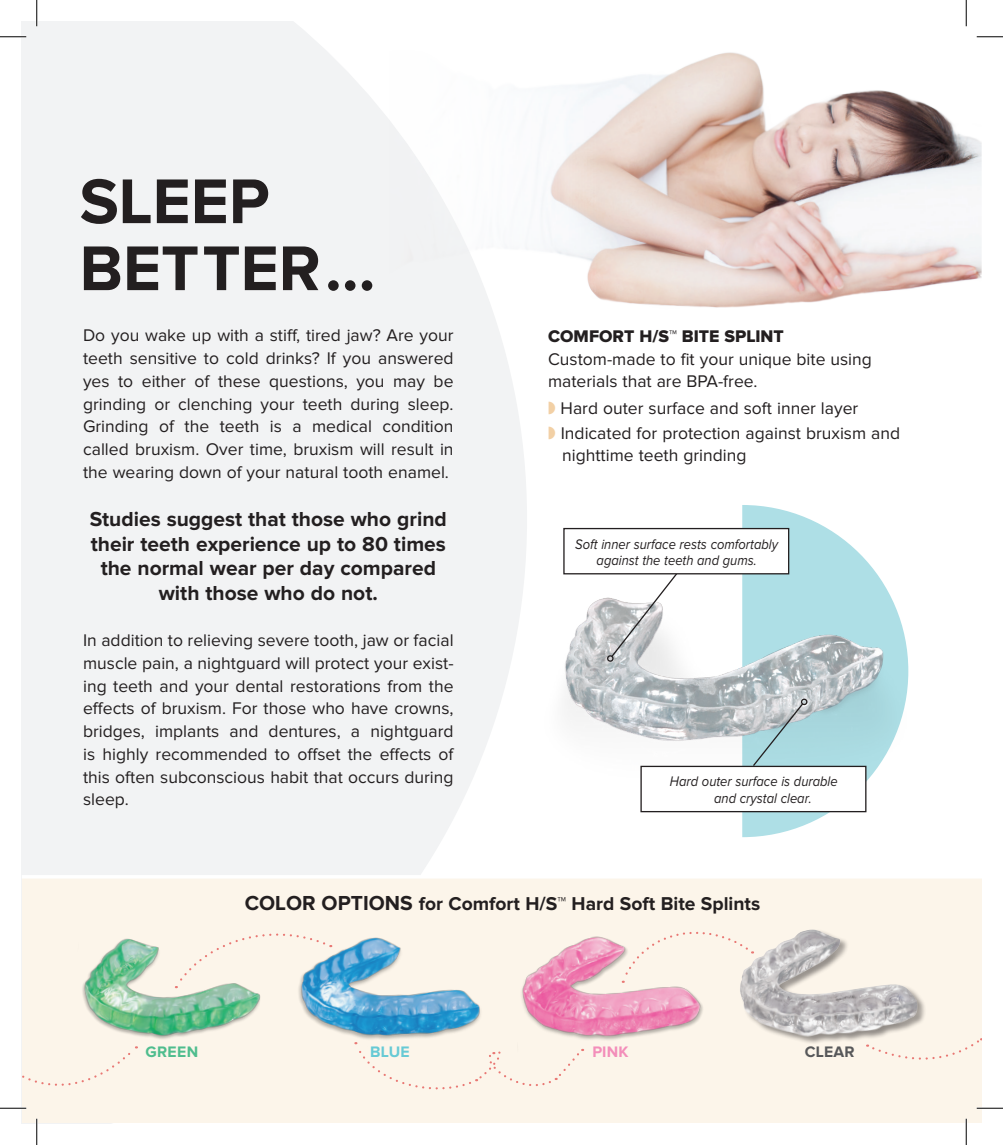
<style>
.page{position:relative;width:1003px;height:1145px;background:#fff}
.page>*{position:absolute;margin:0;border:0;box-sizing:border-box;transform-origin:0 0}
.t1{font:700 65.45px "Proxima Nova";color:#231f20}
._1st_para{font:700 21px/24.5px "Proxima Nova";color:#231f20;text-align:center}
.t2{font:700 19.25px "Proxima Nova";color:#231f20}
._1st_para-2{font:17.5px/22.8px "Proxima Nova";color:#231f20;text-align:justify}
.bullet_copy{font:17.5px/22.8px "Proxima Nova";color:#231f20}
.NG_heading{font:17.5px "Proxima Nova Extrabld";color:#231f20}
.Master__Copy{font:700 15.75px "Proxima Nova";letter-spacing:.02em;color:#4fbd8e}
.Master__Copy-2{font:700 15.75px "Proxima Nova";letter-spacing:.015em;color:#57585a}
.Master__Copy-3{font:700 15.75px "Proxima Nova";color:#67cad5}
.Master__Copy-4{font:700 15.75px "Proxima Nova";color:#f38eba}
.t3{font:italic 14.35px/16.1px "Proxima Nova";color:#231f20;text-align:center;scale:.9 1}
.s1{color:#f2d0a5}
.s2{font-size:21px}
</style>
<div class="page">
<div style="left:21px;top:21px;width:506px;height:1103px;background:#f2f3f4"></div>
<img style="left:323px;top:51px;width:658px;height:263px">
<svg style="left:742px;top:505px;width:126px;height:332px;fill:#aedfe6"></svg>
<img style="left:563px;top:563px;width:346px;height:230px">
<svg style="left:605px;top:574px;width:73px;height:89px"></svg>
<div style="left:564px;top:528px;width:224px;height:46px;background:#fff"></div>
<div style="left:563px;top:528px;width:226px;height:46px;border:1px solid #231f20"></div>
<svg style="left:751px;top:697px;width:58px;height:68px;background:#b1cdd2"></svg>
<div style="left:641px;top:766px;width:225px;height:45px;background:#fff"></div>
<div style="left:640px;top:765px;width:226px;height:47px;border:1px solid #231f20"></div>
<div style="left:22px;top:877px;width:960px;height:246px;background:#fcf5ea"></div>
<img style="left:298px;top:937px;width:183px;height:103px">
<img style="left:521px;top:936px;width:182px;height:115px">
<div style="left:741px;top:928px;width:186px;height:116px;background:#231f20;opacity:.5"></div>
<img style="left:740px;top:929px;width:179px;height:118px">
<img style="left:82px;top:938px;width:179px;height:111px">
<svg style="left:354px;top:1042px;width:229px;height:48px"></svg>
<svg style="left:867px;top:1038px;width:115px;height:22px"></svg>
<svg style="left:175px;top:933px;width:156px;height:55px"></svg>
<svg style="left:621px;top:928px;width:132px;height:54px"></svg>
<hr style="left:22px;top:875px;width:960px;height:3px;background:#fff">
<hr style="left:0;top:36px;width:26px;height:2px;background:#fff">
<hr style="left:0;top:1107px;width:26px;height:2px;background:#fff">
<hr style="left:976px;top:1107px;width:27px;height:2px;background:#fff">
<hr style="left:36px;top:0;width:2px;height:26px;background:#fff">
<hr style="left:36px;top:1118px;width:2px;height:26px;background:#fff">
<hr style="left:965px;top:1118px;width:2px;height:26px;background:#fff">
<svg style="left:0;top:36px;width:26px;height:1px"></svg>
<svg style="left:976px;top:36px;width:27px;height:1px"></svg>
<svg style="left:0;top:1046px;width:137px;height:62px"></svg>
<svg style="left:976px;top:1107px;width:27px;height:1px"></svg>
<svg style="left:36px;top:0;width:1px;height:26px"></svg>
<svg style="left:36px;top:1118px;width:1px;height:26px"></svg>
<svg style="left:966px;top:0;width:1px;height:26px"></svg>
<svg style="left:966px;top:1118px;width:1px;height:26px"></svg>
<p class="t1" style="left:80px;top:164px;width:192px">SLEEP</p>
<p class="t1" style="left:80px;top:231px;width:297px">BETTER...</p>
<p class="_1st_para-2" style="left:83px;top:325px;width:372px">Do you wake up with a stiff, tired jaw? Are your teeth sensitive to cold drinks? If you answered yes to either of these questions, you may be grinding or clenching your teeth during sleep.<br>Grinding of the teeth is a medical condition called bruxism. Over time, bruxism will result in the wearing down of your natural tooth enamel.</p>
<p class="_1st_para" style="left:90px;top:507px;width:358px">Studies suggest that those who grind their teeth experience up to 80 times the normal wear per day compared</p>
<p class="_1st_para" style="left:159px;top:581px;width:221px">with those who do not.</p>
<p class="_1st_para-2" style="left:83px;top:629px;width:372px">In addition to relieving severe tooth, jaw or facial muscle pain, a nightguard will protect your exist&shy;ing teeth and your dental restorations from the effects of bruxism. For those who have crowns, bridges, implants and dentures, a nightguard is highly recommended to offset the effects of this often subconscious habit that occurs during sleep.</p>
<p class="NG_heading" style="left:548px;top:326px;width:237px">COMFORT H/S™ BITE SPLINT</p>
<p class="bullet_copy" style="left:548px;top:348px;width:325px">Custom-made to fit your unique bite using materials that are BPA-free.</p>
<p class="bullet_copy" style="left:548px;top:397px;width:312px"><span class="s1">◗</span> Hard outer surface and soft inner layer</p>
<p class="bullet_copy" style="left:562px;top:422px;width:339px;text-indent:-14px"><span class="s1">◗</span> Indicated for protection against bruxism and nighttime teeth grinding</p>
<p class="t3" style="left:575px;top:536px;width:227px">Soft inner surface rests comfortably against the teeth and gums.</p>
<p class="t3" style="left:670px;top:774px;width:188px">Hard outer surface is durable</p>
<p class="t3" style="left:714px;top:790px;width:110px">and crystal clear.</p>
<p class="t2" style="left:245px;top:892px;width:517px"><span class="s2">COLOR OPTIONS</span> for Comfort H/S™ Hard Soft Bite Splints</p>
<p class="Master__Copy" style="left:146px;top:1043px;width:54px">GREEN</p>
<p class="Master__Copy-3" style="left:370px;top:1043px;width:41px">BLUE</p>
<p class="Master__Copy-4" style="left:592px;top:1043px;width:38px">PINK</p>
<p class="Master__Copy-2" style="left:805px;top:1043px;width:51px">CLEAR</p>
</div>
